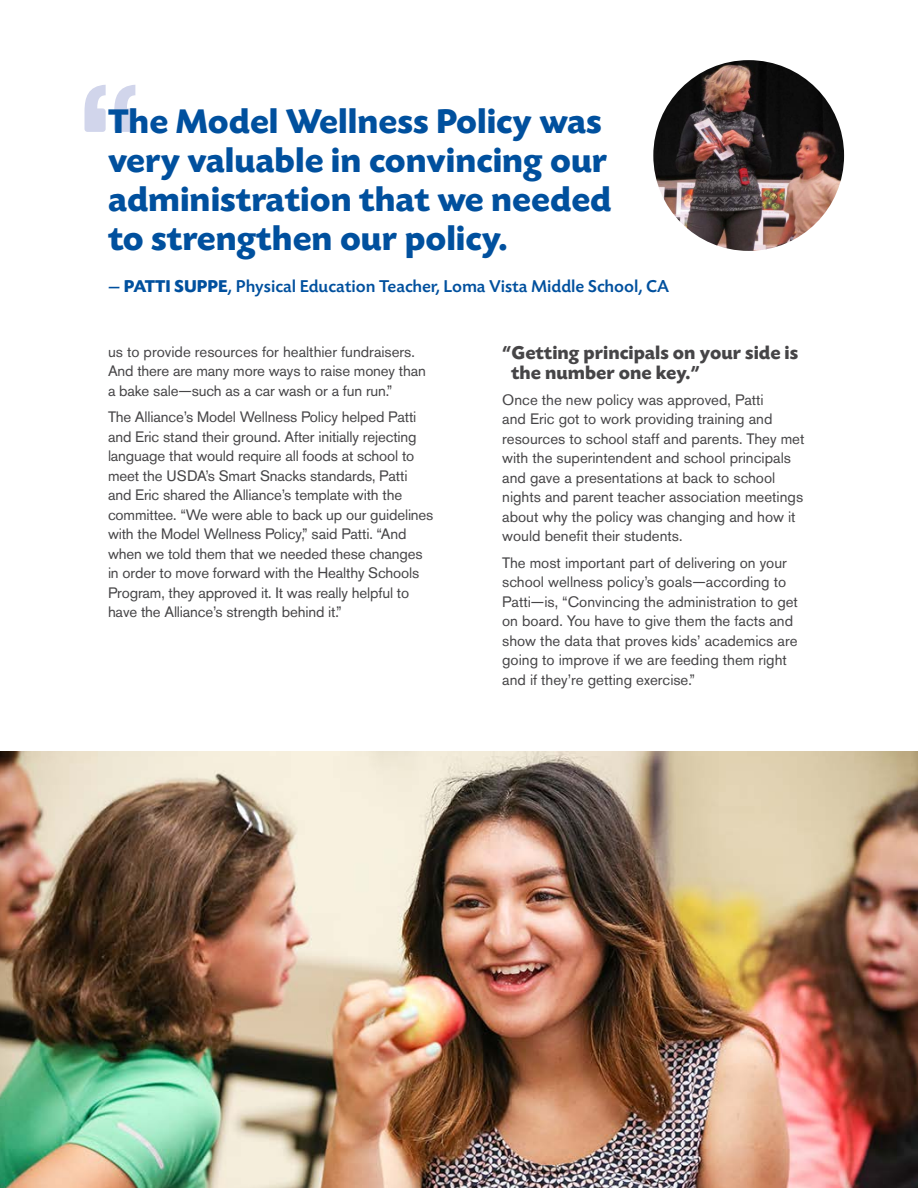
<style>
.page{position:relative;width:918px;height:1188px;background:#fff}
.page>*{position:absolute;margin:0;border:0;box-sizing:border-box;transform-origin:0 0}
.t1{font:700 36px/39px "Today SBOP";color:#00509e}
.t2{font:700 19.5px/19.5px "Today SBOP";color:#464547}
.t3{font:500 18px "Today SBOP";color:#00509e}
.t4{font:15px/19.5px "Akzidenz Grotesk Std";color:#464547}
.s1{font-family:"Pictos";font-weight:400;font-size:67.5px;color:#d1d5eb}
.s2{font-weight:700}
</style>
<div class="page">
<img style="left:0;top:752px;width:918px;height:436px">
<img style="left:653px;top:60px;width:191px;height:191px;border-radius:95px">
<h1 class="t1" style="left:108px;top:102px;width:505px;text-indent:-27px"><span class="s1">"</span>The Model Wellness Policy was very valuable in convincing our administration that we needed to strengthen our policy.</h1>
<p class="t3" style="left:108px;top:276px;width:563px">— <span class="s2">PATTI SUPPE</span>, Physical Education Teacher, Loma Vista Middle School, CA</p>
<p class="t4" style="left:108px;top:342px;width:320px">us to provide resources for healthier fundraisers.<br>And there are many more ways to raise money than a bake sale—such as a car wash or a fun run.”</p>
<p class="t4" style="left:108px;top:407px;width:327px">The Alliance’s Model Wellness Policy helped Patti and Eric stand their ground. After initially rejecting language that would require all foods at school to meet the USDA’s Smart Snacks standards, Patti and Eric shared the Alliance’s template with the committee. “We were able to back up our guidelines with the Model Wellness Policy,” said Patti. “And when we told them that we needed these changes in order to move forward with the Healthy Schools Program, they approved it. It was really helpful to have the Alliance’s strength behind it.”</p>
<h2 class="t2" style="left:511px;top:343px;width:289px;text-indent:-9px">“Getting principals on your side is the number one key.”</h2>
<p class="t4" style="left:502px;top:390px;width:304px">Once the new policy was approved, Patti<br>and Eric got to work providing training and resources to school staff and parents. They met with the superintendent and school principals and gave a presentations at back to school nights and parent teacher association meetings about why the policy was changing and how it would benefit their students.</p>
<p class="t4" style="left:502px;top:552px;width:297px">The most important part of delivering on your school wellness policy’s goals—according to Patti—is, “Convincing the administration to get on board. You have to give them the facts and show the data that proves kids’ academics are going to improve if we are feeding them right and if they’re getting exercise.”</p>
</div>
